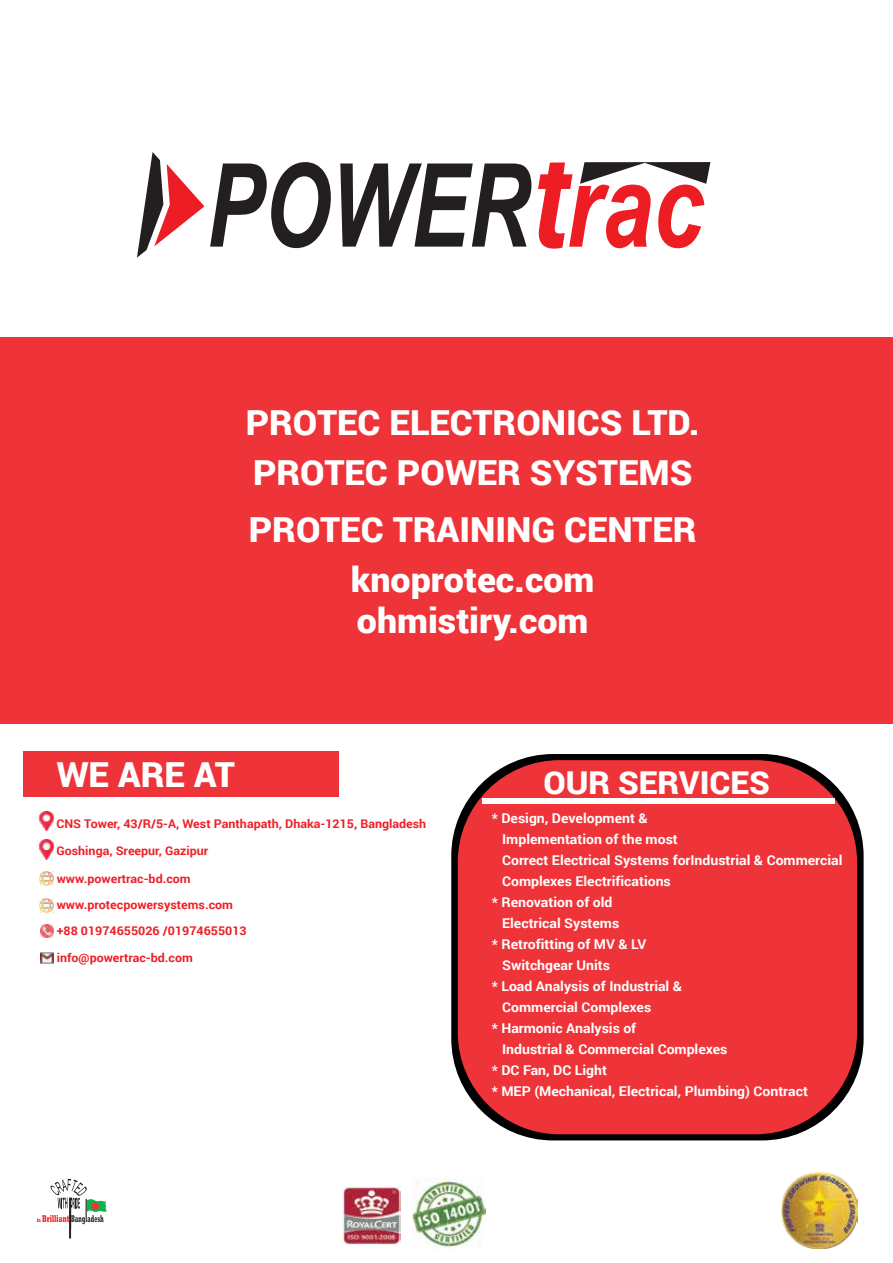
<style>
.page{position:relative;width:893px;height:1263px;background:#fff}
.page>*{position:absolute;margin:0;border:0;box-sizing:border-box;transform-origin:0 0}
.t1{font:900 34.5px/50.8px "Roboto";color:#fff;scale:1.04 1}
.t2{font:900 31.5px "Roboto";color:#fff;scale:1.04 1}
.t3{font:700 13.5px "Roboto";color:#fff;scale:1.04 1}
.t4{font:700 12px/26.1px "Roboto";color:#ed2028;scale:1.04 1}
</style>
<div class="page">
<div style="left:0;top:337px;width:892px;height:386px;background:#ee3439"></div>
<img style="left:37px;top:811px;width:18px;height:20px">
<img style="left:37px;top:840px;width:18px;height:19px">
<img style="left:40px;top:872px;width:14px;height:14px">
<img style="left:40px;top:898px;width:14px;height:14px">
<svg style="left:40px;top:952px;width:13px;height:12px"></svg>
<svg style="left:40px;top:925px;width:13px;height:12px"></svg>
<div style="left:24px;top:751px;width:315px;height:45px;background:#ee3439"></div>
<svg style="left:340px;top:163px;width:191px;height:84px"></svg>
<svg style="left:538px;top:162px;width:172px;height:87px"></svg>
<svg style="left:137px;top:152px;width:194px;height:106px"></svg>
<img style="left:781px;top:1172px;width:76px;height:76px">
<svg style="left:37px;top:1179px;width:70px;height:59px"></svg>
<img style="left:413px;top:1177px;width:72px;height:71px">
<img style="left:342px;top:1186px;width:59px;height:58px">
<div style="left:451px;top:754px;width:413px;height:386px;background:#000;border-radius:102px"></div>
<div style="left:458px;top:760px;width:399px;height:374px;background:#ee3439;border-radius:102px"></div>
<div style="left:482px;top:798px;width:352px;height:6px;background:#fff"></div>
<h1 class="t1" style="left:246px;top:395px;width:438px">PROTEC ELECTRONICS LTD.<br>PROTEC POWER SYSTEMS</h1>
<h1 class="t1" style="left:249px;top:504px;width:432px;line-height:49.7px;text-align:center">PROTEC TRAINING CENTER knoprotec.com</h1>
<h1 class="t1" style="left:357px;top:594px;width:224px">ohmistiry.com</h1>
<h1 class="t1" style="left:57px;top:748px;width:173px">WE ARE AT</h1>
<p class="t4" style="left:56px;top:810px;width:357px">CNS Tower, 43/R/5-A, West Panthapath, Dhaka-1215, Bangladesh</p>
<p class="t4" style="left:56px;top:837px;width:148px">Goshinga, Sreepur, Gazipur</p>
<p class="t4" style="left:57px;top:865px;width:184px">www.powertrac-bd.com www.protecpowersystems.com +88 01974655026 /01974655013</p>
<p class="t4" style="left:57px;top:944px;width:132px">info@powertrac-bd.com</p>
<h2 class="t2" style="left:543px;top:760px;width:219px">OUR SERVICES</h2>
<p class="t3" style="left:492px;top:808px;width:152px">* Design, Development &amp;</p>
<p class="t3" style="left:502px;top:829px;width:170px">Implementation of the most</p>
<p class="t3" style="left:502px;top:850px;width:329px">Correct Electrical Systems forIndustrial &amp; Commercial</p>
<p class="t3" style="left:502px;top:871px;width:164px">Complexes Electrifications</p>
<p class="t3" style="left:492px;top:892px;width:118px">* Renovation of old</p>
<p class="t3" style="left:502px;top:913px;width:114px">Electrical Systems</p>
<p class="t3" style="left:492px;top:934px;width:150px">* Retrofitting of MV &amp; LV</p>
<p class="t3" style="left:502px;top:955px;width:105px">Switchgear Units</p>
<p class="t3" style="left:492px;top:976px;width:185px">* Load Analysis of Industrial &amp;</p>
<p class="t3" style="left:502px;top:997px;width:145px">Commercial Complexes</p>
<p class="t3" style="left:492px;top:1018px;width:141px">* Harmonic Analysis of</p>
<p class="t3" style="left:502px;top:1039px;width:218px">Industrial &amp; Commercial Complexes</p>
<p class="t3" style="left:492px;top:1060px;width:112px">* DC Fan, DC Light</p>
<p class="t3" style="left:492px;top:1081px;width:306px">* MEP (Mechanical, Electrical, Plumbing) Contract</p>
</div>
